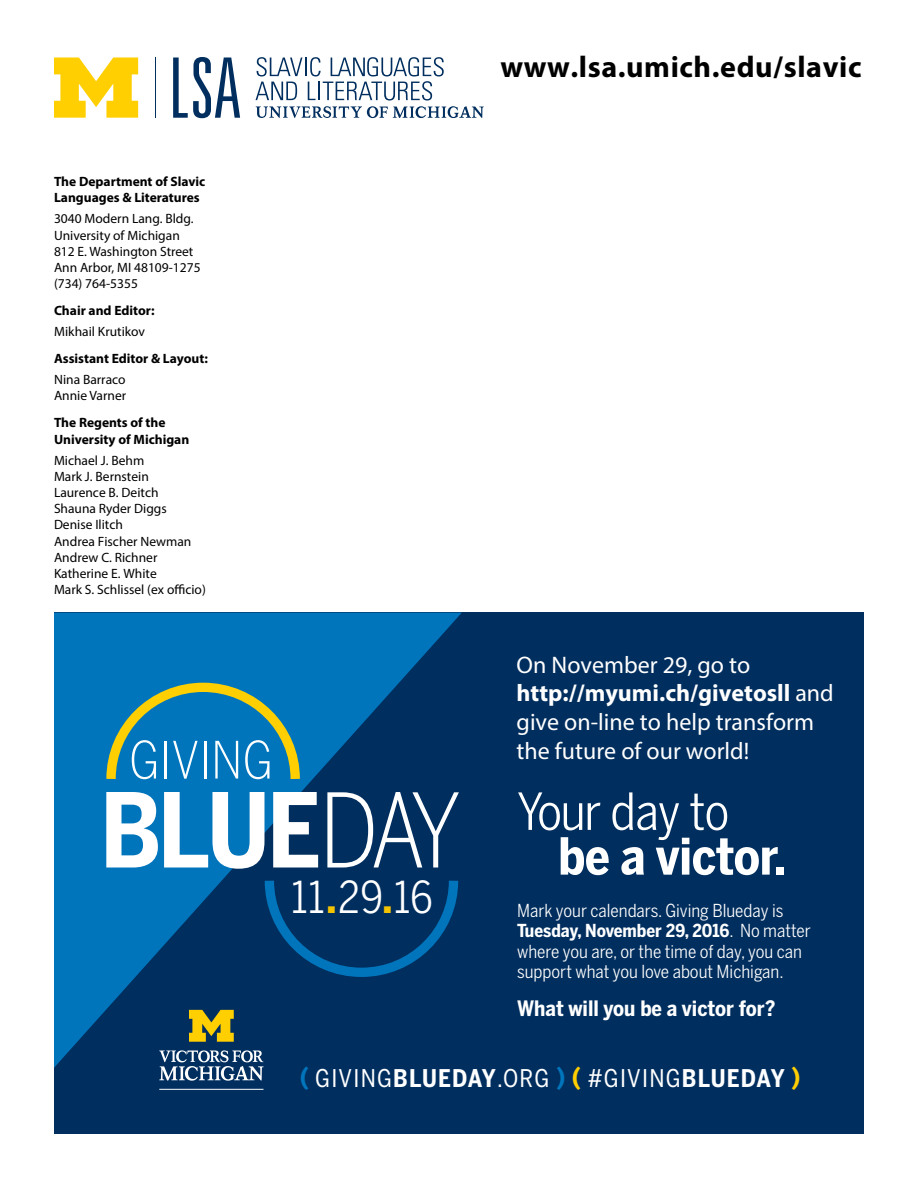
<style>
.page{position:relative;width:918px;height:1188px;background:#fff}
.page>*{position:absolute;margin:0;border:0;box-sizing:border-box;transform-origin:0 0}
.t1{font:700 102px "Benton Sans Cond";color:#fff}
.t2{font:300 51px "Benton Sans Cond";color:#fff}
.t3{font:700 50.7px "Benton Sans Cond";letter-spacing:-.01em;color:#fff}
.t4{font:50.7px "Benton Sans Cond";letter-spacing:-.025em;color:#fff}
.t5{font:43.65px "Benton Sans Cond";color:#fff}
.t6{font:700 30px "Myriad Pro";letter-spacing:.02em;color:#000}
.t7{font:24.15px "Benton Sans Cond";letter-spacing:.05em;color:#fff}
.t8{font:24px/28.8px "Myriad Pro";color:#fff}
.t9{font:700 21px "Benton Sans Cond";color:#fff}
.t10{font:17.7px/20.4px "Benton Sans Cond";color:#fff}
.t11{font:13.5px/16.2px "Myriad Pro";color:#000}
.t12{font:700 13.5px/16.2px "Myriad Pro";color:#000}
.s1{font-weight:300;font-size:101.55px}
.s2{font-weight:700;color:#f5c400}
.s3{font-weight:700}
.s4{font-weight:700;color:#0075bc}
.s5{font-weight:700;color:#ffcf01}
</style>
<div class="page">
<svg style="left:54px;top:57px;width:84px;height:61px"></svg>
<hr style="left:155px;top:58px;width:1px;height:60px;background:#002e5e">
<svg style="left:173px;top:57px;width:67px;height:61px"></svg>
<svg style="left:256px;top:57px;width:228px;height:61px"></svg>
<div style="left:54px;top:613px;width:810px;height:521px;background:#002e5e"></div>
<svg style="left:54px;top:613px;width:408px;height:455px;fill:#0075bc"></svg>
<svg style="left:102px;top:678px;width:203px;height:110px"></svg>
<svg style="left:260px;top:871px;width:202px;height:111px"></svg>
<svg style="left:189px;top:1010px;width:45px;height:32px"></svg>
<hr style="left:159px;top:1089px;width:104px;height:1px;background:#fff">
<svg style="left:159px;top:1050px;width:104px;height:31px"></svg>
<p class="t12" style="left:54px;top:173px;width:153px">The Department of Slavic<br>Languages &amp; Literatures</p>
<p class="t11" style="left:54px;top:210px;width:148px">3040 Modern Lang. Bldg.<br>University of Michigan<br>812 E. Washington Street<br>Ann Arbor, MI 48109-1275 (734) 764-5355</p>
<p class="t12" style="left:54px;top:302px;width:102px">Chair and Editor:</p>
<p class="t11" style="left:54px;top:323px;width:93px">Mikhail Krutikov</p>
<p class="t12" style="left:54px;top:350px;width:155px">Assistant Editor &amp; Layout:</p>
<p class="t11" style="left:54px;top:371px;width:74px">Nina Barraco<br>Annie Varner</p>
<p class="t12" style="left:54px;top:414px;width:137px">The Regents of the<br>University of Michigan</p>
<p class="t11" style="left:54px;top:452px;width:153px">Michael J. Behm<br>Mark J. Bernstein<br>Laurence B. Deitch<br>Shauna Ryder Diggs<br>Denise Ilitch<br>Andrea Fischer Newman<br>Andrew C. Richner<br>Katherine E. White<br>Mark S. Schlissel (ex officio)</p>
<h2 class="t2" style="left:129px;top:730px;width:146px">GIVING</h2>
<h1 class="t1" style="left:100px;top:771px;width:363px">BLUE<span class="s1">DAY</span></h1>
<h3 class="t5" style="left:291px;top:872px;width:143px">11<span class="s2">.</span>29<span class="s2">.</span>16</h3>
<h3 class="t6" style="left:500px;top:47px;width:363px">www.lsa.umich.edu/slavic</h3>
<h3 class="t8" style="left:517px;top:650px;width:319px">On November 29, go to <span class="s3">http://myumi.ch/givetosll</span> and give on-line to help transform the future of our world!</h3>
<h3 class="t4" style="left:517px;top:782px;width:214px">Your day to</h3>
<h3 class="t3" style="left:558px;top:826px;width:230px">be a victor.</h3>
<h3 class="t10" style="left:517px;top:900px;width:295px">Mark your calendars. Giving Blueday is <span class="s3">Tuesday, November 29, 2016</span>. No matter where you are, or the time of day, you can support what you love about Michigan.</h3>
<h3 class="t9" style="left:517px;top:996px;width:260px">What will you be a victor for?</h3>
<h3 class="t7" style="left:300px;top:1064px;width:501px"><span class="s4">(</span> GIVING<span class="s3">BLUEDAY</span>.ORG <span class="s4">)</span> <span class="s5">(</span> #GIVING<span class="s3">BLUEDAY</span> <span class="s5">)</span></h3>
</div>
